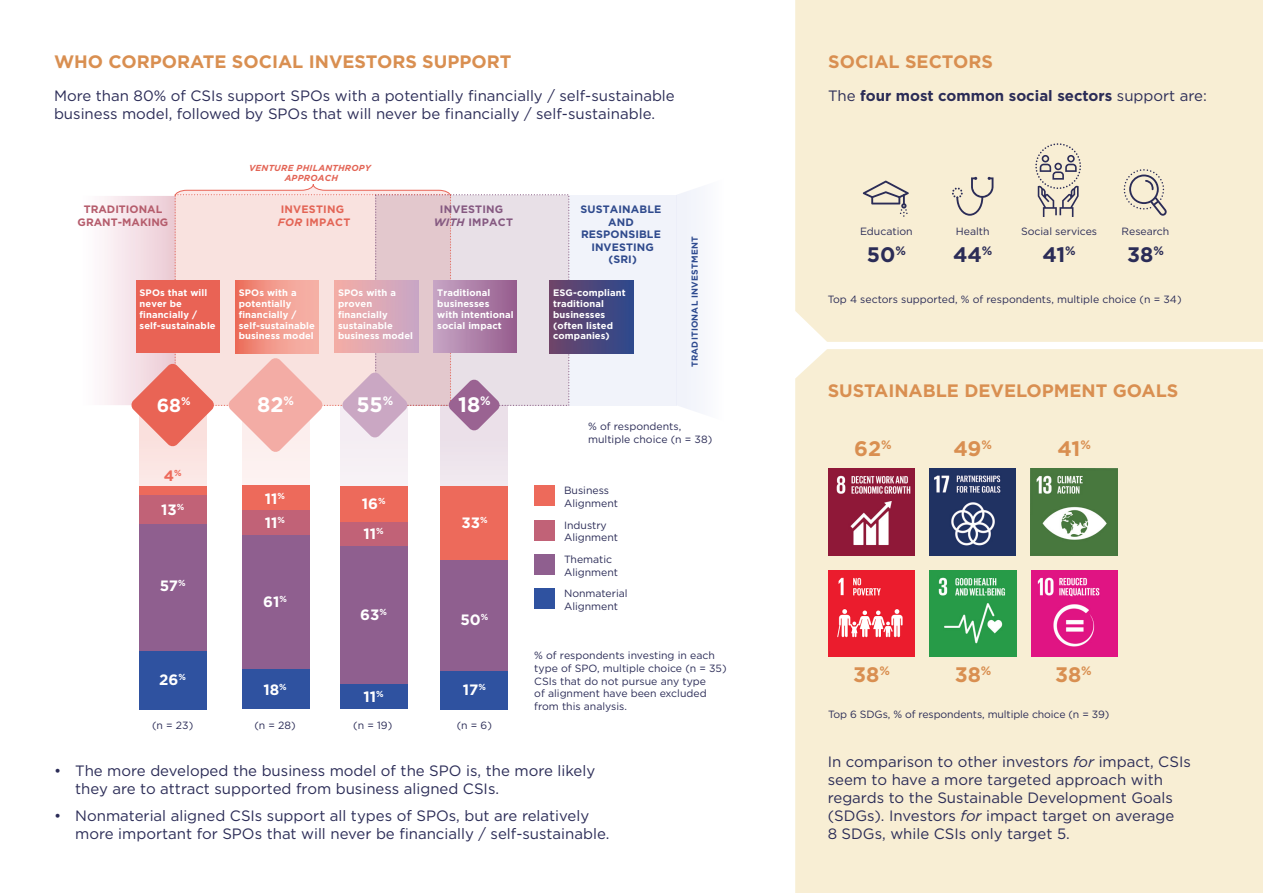
<style>
.page{position:relative;width:1263px;height:893px;background:#fff}
.page>*{position:absolute;margin:0;border:0;box-sizing:border-box;transform-origin:0 0}
.t1{font:700 21px "Gotham";color:#d98f51}
.t2{font:700 21px "Gotham";color:#2b2c57}
.t3{font:700 21px "Gotham";color:#fff}
.t4{font:700 18.9px "Gotham";color:#fff}
.t5{font:700 18px "Gotham";color:#d98f51}
.t6{font:15px/18px "Gotham";color:#2b2c57}
.t7{font:700 15px "Gotham";color:#fff}
.t8{font:700 15px "Gotham";color:#2b2c57}
.t9{font:700 15px "Gotham";color:#ed6a5b}
.t10{font:700 12.3px "Gotham";color:#fff}
.t11{font:700 10.8px/12.5px "Gotham";letter-spacing:.01em;color:#2f4a8d;text-align:center}
.t12{font:700 10.8px/12.5px "Gotham";color:#b55c6c;text-align:center}
.t13{font:700 10.8px/12.5px "Gotham";letter-spacing:.02em;color:#855981;text-align:center}
.t14{font:700 10.8px/12.5px "Gotham";letter-spacing:.02em;color:#e36556}
.t15{font:10.5px/12.8px "Gotham";color:#2b2c57}
.t16{font:700 9.45px/10.8px "Gotham";letter-spacing:.01em;color:#fff}
.t17{font:italic 700 8.7px/10.1px "Gotham";letter-spacing:.025em;color:#e36556;text-align:center}
.t18{font:700 8.7px "Gotham";letter-spacing:.025em;color:#2e4a8f}
.s1{font-style:italic}
.s2{font-weight:400}
</style>
<div class="page">
<div style="left:795px;top:349px;width:468px;height:544px;background:#f8eed4"></div>
<div style="left:795px;top:0;width:468px;height:342px;background:#f8eed4"></div>
<div style="left:139px;top:405px;width:67px;height:291px;background:#fbe6e3"></div>
<div style="left:242px;top:405px;width:67px;height:291px;background:#fdf1f0"></div>
<div style="left:340px;top:405px;width:67px;height:291px;background:#f6f0f5"></div>
<div style="left:440px;top:405px;width:68px;height:291px;background:#ede4ec"></div>
<img style="left:929px;top:469px;width:87px;height:86px">
<img style="left:828px;top:469px;width:86px;height:86px">
<img style="left:1031px;top:570px;width:86px;height:86px">
<img style="left:930px;top:570px;width:86px;height:86px">
<img style="left:828px;top:570px;width:86px;height:86px">
<img style="left:1031px;top:469px;width:86px;height:86px">
<svg style="left:952px;top:177px;width:41px;height:39px;background:#dbd3c2"></svg>
<svg style="left:863px;top:181px;width:46px;height:36px;background:#d3cbbd"></svg>
<svg style="left:1035px;top:143px;width:46px;height:74px;background:#d1c9bc"></svg>
<svg style="left:1124px;top:169px;width:43px;height:47px;background:#d6cebf"></svg>
<div style="left:68px;top:196px;width:107px;height:209px;background:linear-gradient(to right,#fff,#ecc9d2)"></div>
<div style="left:175px;top:195px;width:275px;height:210px;background:#f9e2df"></div>
<div style="left:569px;top:195px;width:107px;height:210px;background:#f1f3fa"></div>
<svg style="left:174px;top:184px;width:276px;height:13px"></svg>
<div style="left:376px;top:195px;width:193px;height:210px;background:linear-gradient(to right,#e2c5ca,#e9e7ef)"></div>
<div style="left:676px;top:188px;width:23px;height:224px;background:#f2f4fa"></div>
<div style="left:136px;top:281px;width:84px;height:72px;background:#e96355"></div>
<div style="left:235px;top:281px;width:84px;height:72px;background:linear-gradient(to right,#ed7461,#f7bab1)"></div>
<div style="left:433px;top:281px;width:84px;height:71px;background:linear-gradient(to right,#c7a5c5,#965d8e)"></div>
<div style="left:334px;top:281px;width:84px;height:71px;background:linear-gradient(to right,#f5aca5,#c9a6c5)"></div>
<div style="left:549px;top:281px;width:84px;height:72px;background:linear-gradient(to right,#6e4468,#2e498c)"></div>
<svg style="left:131px;top:363px;width:83px;height:84px"></svg>
<svg style="left:228px;top:358px;width:95px;height:94px"></svg>
<svg style="left:342px;top:372px;width:66px;height:66px"></svg>
<svg style="left:448px;top:379px;width:52px;height:52px"></svg>
<div style="left:441px;top:560px;width:67px;height:111px;background:#8f5f8f"></div>
<div style="left:441px;top:486px;width:67px;height:74px;background:#ed6a5b"></div>
<div style="left:441px;top:671px;width:67px;height:38px;background:#2f52a0"></div>
<div style="left:340px;top:545px;width:67px;height:140px;background:#8f5f8f"></div>
<div style="left:340px;top:521px;width:67px;height:25px;background:#c16277"></div>
<div style="left:340px;top:486px;width:67px;height:35px;background:#ed6a5b"></div>
<div style="left:340px;top:685px;width:67px;height:24px;background:#2f52a0"></div>
<div style="left:242px;top:534px;width:67px;height:135px;background:#8f5f8f"></div>
<div style="left:242px;top:510px;width:67px;height:24px;background:#c16277"></div>
<div style="left:242px;top:486px;width:67px;height:24px;background:#ed6a5b"></div>
<div style="left:242px;top:669px;width:67px;height:40px;background:#2f52a0"></div>
<div style="left:139px;top:651px;width:67px;height:58px;background:#2f52a0"></div>
<div style="left:139px;top:523px;width:67px;height:128px;background:#8f5f8f"></div>
<div style="left:139px;top:494px;width:67px;height:29px;background:#c16277"></div>
<div style="left:139px;top:485px;width:67px;height:9px;background:#ed6a5b"></div>
<div style="left:534px;top:589px;width:20px;height:20px;background:#2f52a0"></div>
<div style="left:534px;top:554px;width:20px;height:20px;background:#8f5f8f"></div>
<div style="left:534px;top:520px;width:20px;height:20px;background:#c16277"></div>
<div style="left:534px;top:486px;width:20px;height:20px;background:#ed6a5b"></div>
<p class="t5" style="left:54px;top:50px;width:459px">WHO CORPORATE SOCIAL INVESTORS SUPPORT</p>
<p class="t6" style="left:54px;top:87px;width:622px">More than 80% of CSIs support SPOs with a potentially financially / self-sustainable business model, followed by SPOs that will never be financially / self-sustainable.</p>
<p class="t17" style="left:249px;top:163px;width:123px">VENTURE PHILANTHROPY<br>APPROACH</p>
<p class="t14" style="left:278px;top:203px;width:74px">INVESTING<br><span class="s1">FOR</span> IMPACT</p>
<p class="t12" style="left:78px;top:203px;width:92px">TRADITIONAL<br>GRANT-MAKING</p>
<p class="t11" style="left:581px;top:203px;width:82px">SUSTAINABLE<br>AND<br>RESPONSIBLE<br>INVESTING (SRI)</p>
<p class="t13" style="left:434px;top:203px;width:81px">INVESTING<br><span class="s1">WITH</span> IMPACT</p>
<p class="t16" style="left:140px;top:288px;width:78px">SPOs that will never be financially / self-sustainable</p>
<p class="t16" style="left:239px;top:288px;width:78px">SPOs with a potentially financially / self-sustainable business model</p>
<p class="t16" style="left:338px;top:288px;width:77px">SPOs with a proven financially sustainable business model</p>
<p class="t16" style="left:437px;top:288px;width:78px">Traditional businesses<br>with intentional social impact</p>
<p class="t16" style="left:553px;top:288px;width:74px">ESG-compliant traditional businesses (often listed companies)</p>
<p class="t4" style="left:157px;top:392px;width:35px">68<sup>%</sup></p>
<p class="t10" style="left:283px;top:393px;width:12px">%</p>
<h1 class="t3" style="left:257px;top:391px;width:28px">82</h1>
<h1 class="t3" style="left:356px;top:391px;width:38px">55<sup>%</sup></h1>
<h1 class="t3" style="left:458px;top:391px;width:34px">18<sup>%</sup></h1>
<p class="t18" style="left:689px;top:367px;width:132px;rotate:-90deg">TRADITIONAL INVESTMENT</p>
<p class="t9" style="left:164px;top:465px;width:19px">4<sup>%</sup></p>
<p class="t7" style="left:161px;top:499px;width:25px">13<sup>%</sup></p>
<p class="t7" style="left:160px;top:575px;width:27px">57<sup>%</sup></p>
<p class="t7" style="left:159px;top:670px;width:28px">26<sup>%</sup></p>
<p class="t15" style="left:152px;top:719px;width:43px">(n = 23)</p>
<p class="t7" style="left:265px;top:489px;width:22px">11<sup>%</sup></p>
<p class="t7" style="left:265px;top:513px;width:22px">11<sup>%</sup></p>
<p class="t7" style="left:263px;top:591px;width:25px">61<sup>%</sup></p>
<p class="t7" style="left:263px;top:680px;width:25px">18<sup>%</sup></p>
<p class="t15" style="left:254px;top:719px;width:43px">(n = 28)</p>
<p class="t7" style="left:362px;top:494px;width:25px">16<sup>%</sup></p>
<p class="t7" style="left:363px;top:524px;width:22px">11<sup>%</sup></p>
<p class="t7" style="left:360px;top:605px;width:28px">63<sup>%</sup></p>
<p class="t7" style="left:363px;top:687px;width:22px">11<sup>%</sup></p>
<p class="t15" style="left:353px;top:719px;width:40px">(n = 19)</p>
<p class="t7" style="left:461px;top:513px;width:28px">33<sup>%</sup></p>
<p class="t7" style="left:460px;top:610px;width:29px">50<sup>%</sup></p>
<p class="t7" style="left:463px;top:680px;width:25px">17<sup>%</sup></p>
<p class="t15" style="left:457px;top:719px;width:37px">(n = 6)</p>
<p class="t15" style="left:588px;top:420px;width:125px">% of respondents, multiple choice (n = 38)</p>
<p class="t15" style="left:564px;top:484px;width:56px">Business<br>Alignment</p>
<p class="t15" style="left:564px;top:518px;width:56px">Industry<br>Alignment</p>
<p class="t15" style="left:564px;top:552px;width:56px">Thematic<br>Alignment</p>
<p class="t15" style="left:564px;top:587px;width:65px">Nonmaterial<br>Alignment</p>
<p class="t15" style="left:534px;top:649px;width:194px">% of respondents investing in each type of SPO, multiple choice (n = 35)<br>CSIs that do not pursue any type<br>of alignment have been excluded from this analysis.</p>
<p class="t6" style="left:75px;top:762px;width:521px;text-indent:-21px">• The more developed the business model of the SPO is, the more likely they are to attract supported from business aligned CSIs.</p>
<p class="t6" style="left:75px;top:806px;width:536px;text-indent:-21px">• Nonmaterial aligned CSIs support all types of SPOs, but are relatively more important for SPOs that will never be financially / self-sustainable.</p>
<p class="t5" style="left:828px;top:50px;width:166px">SOCIAL SECTORS</p>
<p class="t8" style="left:828px;top:86px;width:380px"><span class="s2">The</span> four most common social sectors <span class="s2">support are:</span></p>
<p class="t15" style="left:860px;top:224px;width:54px">Education</p>
<p class="t15" style="left:956px;top:224px;width:35px">Health</p>
<p class="t15" style="left:1021px;top:224px;width:78px">Social services</p>
<p class="t15" style="left:1122px;top:224px;width:49px">Research</p>
<h1 class="t2" style="left:953px;top:241px;width:41px">44<sup>%</sup></h1>
<h1 class="t2" style="left:1042px;top:241px;width:35px">41<sup>%</sup></h1>
<h1 class="t2" style="left:1127px;top:241px;width:38px">38<sup>%</sup></h1>
<h1 class="t2" style="left:867px;top:241px;width:41px">50<sup>%</sup></h1>
<p class="t15" style="left:828px;top:292px;width:355px">Top 4 sectors supported, % of respondents, multiple choice (n = 34)</p>
<p class="t5" style="left:828px;top:378px;width:352px">SUSTAINABLE DEVELOPMENT GOALS</p>
<h1 class="t1" style="left:854px;top:434px;width:39px">62<sup>%</sup></h1>
<h1 class="t1" style="left:953px;top:434px;width:40px">49<sup>%</sup></h1>
<h1 class="t1" style="left:1057px;top:434px;width:35px">41<sup>%</sup></h1>
<h1 class="t1" style="left:853px;top:661px;width:38px">38<sup>%</sup></h1>
<h1 class="t1" style="left:955px;top:661px;width:38px">38<sup>%</sup></h1>
<h1 class="t1" style="left:1055px;top:661px;width:38px">38<sup>%</sup></h1>
<p class="t15" style="left:828px;top:708px;width:283px">Top 6 SDGs, % of respondents, multiple choice (n = 39)</p>
<p class="t6" style="left:828px;top:752px;width:365px">In comparison to other investors <span class="s1">for</span> impact, CSIs seem to have a more targeted approach with regards to the Sustainable Development Goals (SDGs). Investors <span class="s1">for</span> impact target on average<br>8 SDGs, while CSIs only target 5.</p>
</div>
